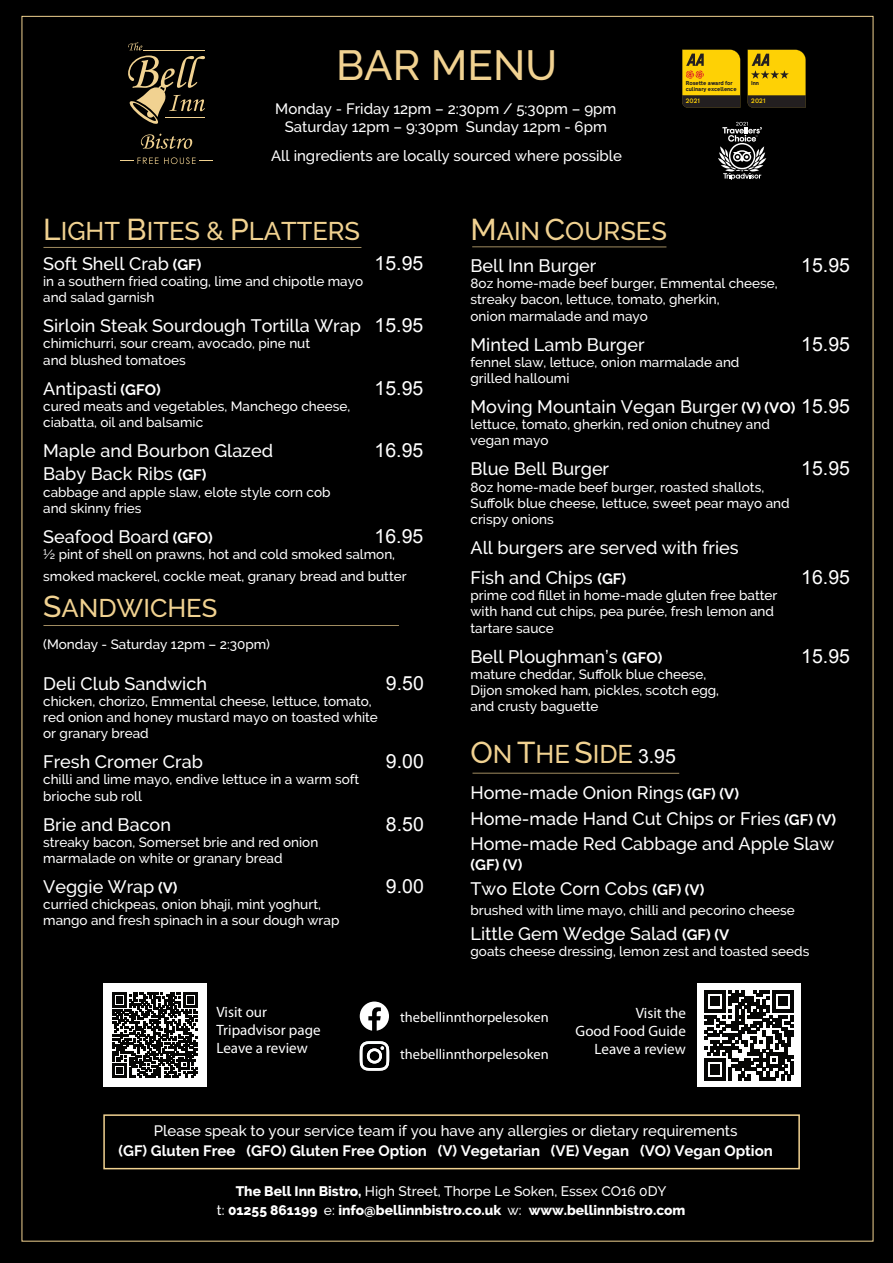
<style>
.page{position:relative;width:893px;height:1263px;background:#000}
.page>*{position:absolute;margin:0;border:0;box-sizing:border-box;transform-origin:0 0}
.t1{font:500 42px "Raleway";color:#f1d291}
.t2{font:500 25.5px "Raleway";color:#f1d291}
.t3{font:19.5px "Arial";color:#fff}
.t4{font:500 18px/25.5px "Raleway";color:#fff}
.t5{font:500 15px/18px "Raleway";color:#fff;text-align:center}
.t6{font:700 15px "Raleway";color:#fff}
.t7{font:15px/18px "Myriad Pro";color:#fff}
.t8{font:14.4px "Myriad Pro";color:#fff}
.t9{font:800 13.8px/19px "Raleway";color:#fff;text-align:center}
.t10{font:500 13.5px/16.2px "Raleway";color:#fff}
.t11{font:500 5.7px "Transport New";letter-spacing:.025em;color:#fed105}
.t12{font:800 5.1px/5.8px "Transport New";letter-spacing:-.02em;color:#231f20}
.s1{font-size:30px}
.s2{font-weight:700;font-size:15px}
.s3{font-family:"Arial";font-weight:400;font-size:19.5px}
.s4{font-family:"Arial";font-weight:400;font-size:19.5px;color:#fff}
.s5{font-weight:500}
</style>
<div class="page">
<svg style="left:121px;top:157px;width:91px;height:7px"></svg>
<svg style="left:141px;top:134px;width:51px;height:15px"></svg>
<hr style="left:143px;top:50px;width:62px;height:1px;background:#f1d291">
<svg style="left:128px;top:42px;width:14px;height:8px"></svg>
<svg style="left:128px;top:56px;width:77px;height:68px"></svg>
<svg style="left:682px;top:49px;width:58px;height:59px;background:#c09c0c"></svg>
<svg style="left:747px;top:50px;width:59px;height:58px;background:#ba9a0c"></svg>
<svg style="left:718px;top:122px;width:48px;height:58px"></svg>
<svg style="left:360px;top:1001px;width:29px;height:30px"></svg>
<svg style="left:360px;top:1060px;width:29px;height:11px"></svg>
<img style="left:360px;top:1041px;width:29px;height:19px">
<div style="left:103px;top:1114px;width:697px;height:55px;border:2px solid #f1d291"></div>
<hr style="left:43px;top:247px;width:318px;height:1px;background:#f1d291">
<hr style="left:43px;top:625px;width:356px;height:1px;background:#f1d291">
<hr style="left:472px;top:247px;width:194px;height:1px;background:#f1d291">
<div style="left:103px;top:983px;width:104px;height:104px;background:#fff"></div>
<svg style="left:112px;top:993px;width:86px;height:85px"></svg>
<div style="left:697px;top:984px;width:104px;height:103px;background:#fff"></div>
<svg style="left:704px;top:990px;width:90px;height:90px"></svg>
<hr style="left:472px;top:773px;width:207px;height:1px;background:#f1d291">
<h1 class="t1" style="left:336px;top:41px;width:223px">BAR MENU</h1>
<p class="t5" style="left:275px;top:100px;width:343px">Monday - Friday 12pm – 2:30pm / 5:30pm – 9pm<br>Saturday 12pm – 9:30pm Sunday 12pm - 6pm</p>
<p class="t5" style="left:271px;top:147px;width:352px">All ingredients are locally sourced where possible</p>
<p class="t12" style="left:686px;top:80px;width:52px">Rosette award for culinary excellence</p>
<p class="t11" style="left:686px;top:96px;width:16px">2021</p>
<p class="t12" style="left:751px;top:80px;width:9px">Inn</p>
<p class="t11" style="left:751px;top:97px;width:16px">2021</p>
<h2 class="t2" style="left:43px;top:216px;width:318px"><span class="s1">L</span>IGHT <span class="s1">B</span>ITES &amp; <span class="s1">P</span>LATTERS</h2>
<h3 class="t4" style="left:43px;top:251px;width:160px">Soft Shell Crab <span class="s2">(GF)</span></h3>
<h3 class="t3" style="left:375px;top:250px;width:50px">15.95</h3>
<p class="t10" style="left:43px;top:273px;width:321px">in a southern fried coating, lime and chipotle mayo and salad garnish</p>
<h3 class="t4" style="left:43px;top:313px;width:382px">Sirloin Steak Sourdough Tortilla Wrap <span class="s3">15.95</span></h3>
<p class="t10" style="left:43px;top:336px;width:268px">chimichurri, sour cream, avocado, pine nut and blushed tomatoes</p>
<h3 class="t4" style="left:43px;top:376px;width:119px">Antipasti <span class="s2">(GFO)</span></h3>
<h3 class="t3" style="left:375px;top:375px;width:50px">15.95</h3>
<p class="t10" style="left:43px;top:398px;width:309px">cured meats and vegetables, Manchego cheese, ciabatta, oil and balsamic</p>
<h3 class="t4" style="left:43px;top:438px;width:231px">Maple and Bourbon Glazed</h3>
<h3 class="t3" style="left:375px;top:437px;width:50px">16.95</h3>
<h3 class="t4" style="left:43px;top:461px;width:165px">Baby Back Ribs <span class="s2">(GF)</span></h3>
<p class="t10" style="left:43px;top:484px;width:289px">cabbage and apple slaw, elote style corn cob and skinny fries</p>
<h3 class="t4" style="left:43px;top:524px;width:171px">Seafood Board <span class="s2">(GFO)</span></h3>
<h3 class="t3" style="left:375px;top:523px;width:50px">16.95</h3>
<p class="t10" style="left:43px;top:543px;width:365px;line-height:21.6px">½ pint of shell on prawns, hot and cold smoked salmon, smoked mackerel, cockle meat, granary bread and butter</p>
<h2 class="t2" style="left:43px;top:593px;width:176px"><span class="s1">S</span>ANDWICHES</h2>
<p class="t10" style="left:43px;top:636px;width:228px">(Monday - Saturday 12pm – 2:30pm)</p>
<h3 class="t4" style="left:43px;top:670px;width:165px">Deli Club Sandwich</h3>
<h3 class="t3" style="left:386px;top:670px;width:39px">9.50</h3>
<p class="t10" style="left:43px;top:693px;width:336px">chicken, chorizo, Emmental cheese, lettuce, tomato, red onion and honey mustard mayo on toasted white or granary bread</p>
<h3 class="t4" style="left:43px;top:749px;width:161px">Fresh Cromer Crab</h3>
<h3 class="t3" style="left:386px;top:748px;width:39px">9.00</h3>
<p class="t10" style="left:43px;top:771px;width:318px">chilli and lime mayo, endive lettuce in a warm soft brioche sub roll</p>
<h3 class="t4" style="left:43px;top:811px;width:129px">Brie and Bacon</h3>
<h3 class="t3" style="left:386px;top:811px;width:39px">8.50</h3>
<p class="t10" style="left:43px;top:834px;width:277px">streaky bacon, Somerset brie and red onion marmalade on white or granary bread</p>
<h3 class="t4" style="left:43px;top:874px;width:136px">Veggie Wrap <span class="s2">(V)</span></h3>
<h3 class="t3" style="left:386px;top:873px;width:39px">9.00</h3>
<p class="t10" style="left:43px;top:896px;width:298px">curried chickpeas, onion bhaji, mint yoghurt, mango and fresh spinach in a sour dough wrap</p>
<h2 class="t2" style="left:470px;top:217px;width:198px"><span class="s1">M</span>AIN <span class="s1">C</span>OURSES</h2>
<h3 class="t4" style="left:470px;top:253px;width:127px">Bell Inn Burger</h3>
<h3 class="t3" style="left:801px;top:252px;width:50px">15.95</h3>
<p class="t10" style="left:470px;top:275px;width:309px">8oz home-made beef burger, Emmental cheese, streaky bacon, lettuce, tomato, gherkin,<br>onion marmalade and mayo</p>
<h3 class="t4" style="left:470px;top:331px;width:176px">Minted Lamb Burger</h3>
<h3 class="t3" style="left:801px;top:331px;width:50px">15.95</h3>
<p class="t10" style="left:470px;top:354px;width:270px">fennel slaw, lettuce, onion marmalade and grilled halloumi</p>
<h3 class="t4" style="left:470px;top:394px;width:381px">Moving Mountain Vegan Burger <span class="s2">(V) (VO)</span> <span class="s3">15.95</span></h3>
<p class="t10" style="left:470px;top:416px;width:301px">lettuce, tomato, gherkin, red onion chutney and vegan mayo</p>
<h3 class="t4" style="left:470px;top:456px;width:140px">Blue Bell Burger</h3>
<h3 class="t3" style="left:801px;top:456px;width:50px">15.95</h3>
<p class="t10" style="left:470px;top:479px;width:321px">8oz home-made beef burger, roasted shallots,<br>Suffolk blue cheese, lettuce, sweet pear mayo and crispy onions</p>
<h3 class="t4" style="left:470px;top:533px;width:270px;line-height:30px">All burgers are served with fries<br>Fish and Chips <span class="s2">(GF)</span></h3>
<h3 class="t3" style="left:801px;top:564px;width:50px">16.95</h3>
<p class="t10" style="left:470px;top:587px;width:308px">prime cod fillet in home-made gluten free batter with hand cut chips, pea purée, fresh lemon and tartare sauce</p>
<h3 class="t4" style="left:470px;top:643px;width:193px">Bell Ploughman’s <span class="s2">(GFO)</span></h3>
<h3 class="t3" style="left:801px;top:643px;width:50px">15.95</h3>
<p class="t10" style="left:470px;top:666px;width:250px">mature cheddar, Suffolk blue cheese,<br>Dijon smoked ham, pickles, scotch egg, and crusty baguette</p>
<h2 class="t2" style="left:470px;top:740px;width:207px"><span class="s1">O</span>N <span class="s1">T</span>HE <span class="s1">S</span>IDE <span class="s4">3.95</span></h2>
<h3 class="t4" style="left:470px;top:780px;width:367px">Home-made Onion Rings <span class="s2">(GF) (V)<br></span>Home-made Hand Cut Chips or Fries <span class="s2">(GF) (V)<br></span>Home-made Red Cabbage and Apple Slaw</h3>
<p class="t6" style="left:470px;top:856px;width:53px">(GF) (V)</p>
<h3 class="t4" style="left:470px;top:876px;width:235px">Two Elote Corn Cobs <span class="s2">(GF) (V)</span></h3>
<p class="t10" style="left:470px;top:902px;width:326px">brushed with lime mayo, chilli and pecorino cheese</p>
<h3 class="t4" style="left:470px;top:921px;width:260px">Little Gem Wedge Salad <span class="s2">(GF) (V</span></h3>
<p class="t10" style="left:470px;top:943px;width:340px">goats cheese dressing, lemon zest and toasted seeds</p>
<p class="t7" style="left:216px;top:1002px;width:106px">Visit our<br>Tripadvisor page<br>Leave a review</p>
<p class="t7" style="left:576px;top:1004px;width:112px;text-align:right">Visit the<br>Good Food Guide<br>Leave a review</p>
<p class="t8" style="left:400px;top:1008px;width:150px">thebellinnthorpelesoken</p>
<p class="t8" style="left:400px;top:1045px;width:150px">thebellinnthorpelesoken</p>
<p class="t5" style="left:154px;top:1122px;width:585px">Please speak to your service team if you have any allergies or dietary requirements</p>
<p class="t6" style="left:118px;top:1142px;width:656px">(GF) Gluten Free (GFO) Gluten Free Option (V) Vegetarian (VE) Vegan (VO) Vegan Option</p>
<p class="t9" style="left:217px;top:1181px;width:470px">The Bell Inn Bistro, <span class="s5">High Street, Thorpe Le Soken, Essex CO16 0DY<br>t:</span> 01255 861199 <span class="s5">e:</span> info@bellinnbistro.co.uk <span class="s5">w:</span> www.bellinnbistro.com</p>
</div>
